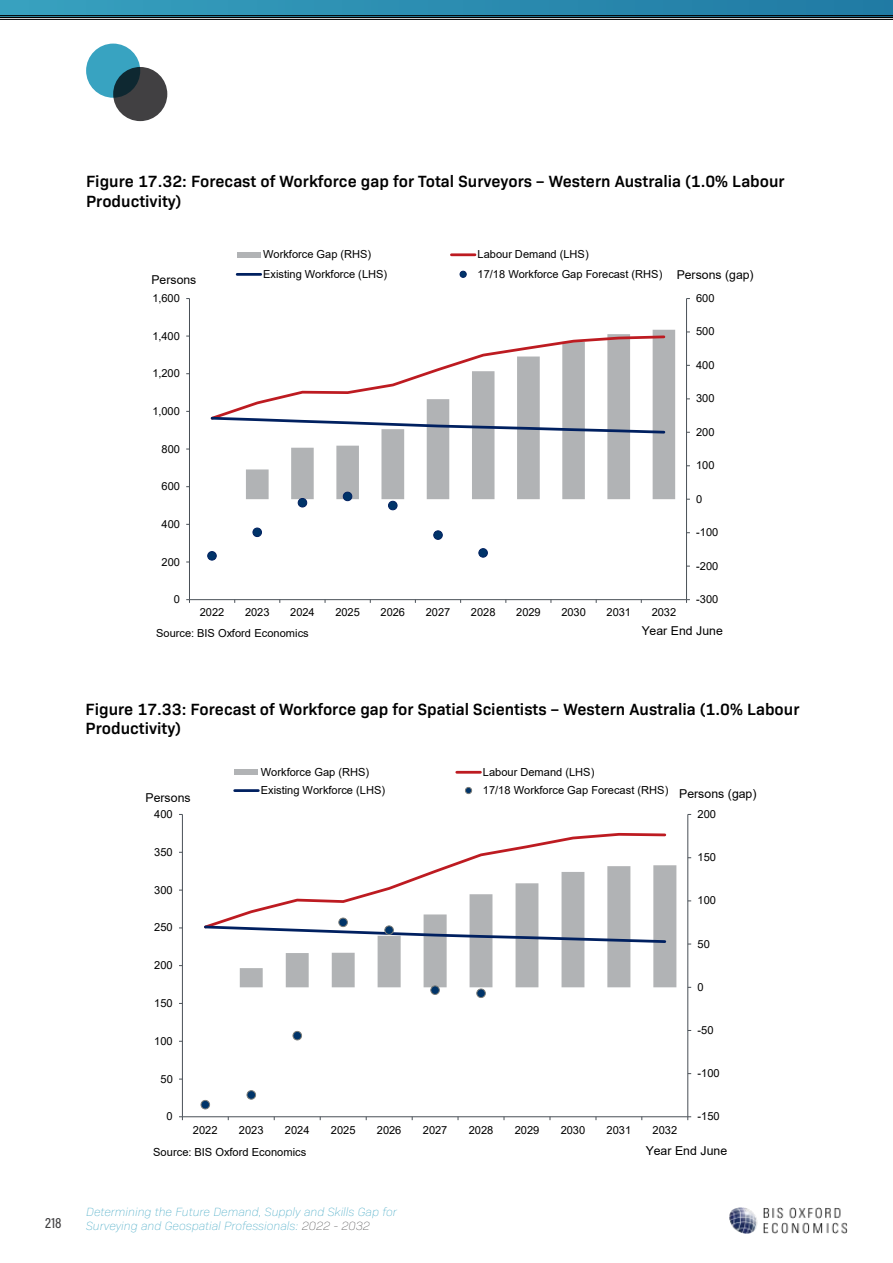
<style>
.page{position:relative;width:893px;height:1263px;background:#fff}
.page>*{position:absolute;margin:0;border:0;box-sizing:border-box;transform-origin:0 0}
.t1{font:600 16.5px/19.5px "Bio Sans";color:#000}
.t2{font:500 15px "Acumin Pro Cond";color:#414042}
.t3{font:12.3px "Arial";letter-spacing:-.005em;color:#000}
.t4{font:12.15px "Arial";color:#000}
.t5{font:italic 200 12px/14.4px "Bio Sans";color:#38a3c1}
.t6{font:11.1px "Arial";color:#000}
.s1{color:#414042}
</style>
<div class="page">
<svg style="left:0;top:0;width:893px;height:20px;background:#2d7a97"></svg>
<div style="left:86px;top:44px;width:54px;height:54px;background:#38a3c1;border-radius:50%"></div>
<svg style="left:113px;top:67px;width:54px;height:54px;background:#363b3f"></svg>
<img style="left:729px;top:1207px;width:118px;height:27px">
<svg style="left:246px;top:330px;width:429px;height:169px"></svg>
<hr style="left:686px;top:299px;width:1px;height:301px;background:#495057">
<hr style="left:189px;top:299px;width:1px;height:301px;background:#495057">
<hr style="left:189px;top:599px;width:497px;height:1px;background:#495057">
<svg style="left:210px;top:334px;width:457px;height:101px"></svg>
<div style="left:208px;top:552px;width:8px;height:8px;background:#003469;border-radius:50%"></div>
<div style="left:207px;top:551px;width:10px;height:9px;border:1px solid #002060;border-radius:50%"></div>
<div style="left:253px;top:528px;width:8px;height:9px;background:#003469;border-radius:50%"></div>
<div style="left:252px;top:528px;width:10px;height:9px;border:1px solid #002060;border-radius:50%"></div>
<div style="left:298px;top:498px;width:9px;height:9px;background:#003469;border-radius:50%"></div>
<div style="left:298px;top:498px;width:9px;height:9px;border:1px solid #002060;border-radius:50%"></div>
<div style="left:343px;top:492px;width:9px;height:9px;background:#003469;border-radius:50%"></div>
<div style="left:343px;top:492px;width:9px;height:9px;border:1px solid #002060;border-radius:50%"></div>
<div style="left:388px;top:501px;width:9px;height:9px;background:#003469;border-radius:50%"></div>
<div style="left:388px;top:501px;width:9px;height:9px;border:1px solid #002060;border-radius:50%"></div>
<div style="left:434px;top:531px;width:8px;height:8px;background:#003469;border-radius:50%"></div>
<div style="left:433px;top:530px;width:10px;height:10px;border:1px solid #002060;border-radius:50%"></div>
<div style="left:479px;top:549px;width:8px;height:8px;background:#003469;border-radius:50%"></div>
<div style="left:478px;top:548px;width:10px;height:10px;border:1px solid #002060;border-radius:50%"></div>
<div style="left:237px;top:252px;width:24px;height:5px;background:#b1b3b5"></div>
<hr style="left:451px;top:253px;width:24px;height:3px;background:#bd1b21">
<hr style="left:237px;top:273px;width:24px;height:3px;background:#002060">
<svg style="left:460px;top:271px;width:6px;height:6px"></svg>
<div style="left:460px;top:271px;width:7px;height:7px;border:1px solid #002060;border-radius:50%"></div>
<svg style="left:240px;top:865px;width:436px;height:122px"></svg>
<hr style="left:687px;top:814px;width:1px;height:303px;background:#495057">
<hr style="left:182px;top:814px;width:1px;height:303px;background:#495057">
<hr style="left:182px;top:1116px;width:506px;height:1px;background:#495057">
<svg style="left:179px;top:1116px;width:4px;height:4px"></svg>
<svg style="left:687px;top:1116px;width:4px;height:4px"></svg>
<svg style="left:210px;top:832px;width:458px;height:92px"></svg>
<svg style="left:204px;top:924px;width:464px;height:20px"></svg>
<div style="left:201px;top:1100px;width:9px;height:9px;background:#003469;border-radius:50%"></div>
<div style="left:201px;top:1100px;width:9px;height:9px;border:1px solid #7b7c77;border-radius:50%"></div>
<div style="left:247px;top:1091px;width:9px;height:8px;background:#003469;border-radius:50%"></div>
<div style="left:247px;top:1090px;width:9px;height:10px;border:1px solid #7b7c77;border-radius:50%"></div>
<div style="left:293px;top:1031px;width:9px;height:9px;background:#003469;border-radius:50%"></div>
<div style="left:293px;top:1031px;width:9px;height:9px;border:1px solid #7b7c77;border-radius:50%"></div>
<div style="left:339px;top:918px;width:8px;height:9px;background:#003469;border-radius:50%"></div>
<div style="left:338px;top:917px;width:10px;height:10px;border:1px solid #7b7c77;border-radius:50%"></div>
<div style="left:385px;top:926px;width:8px;height:8px;background:#003469;border-radius:50%"></div>
<div style="left:384px;top:925px;width:10px;height:10px;border:1px solid #7b7c77;border-radius:50%"></div>
<div style="left:431px;top:986px;width:8px;height:8px;background:#003469;border-radius:50%"></div>
<div style="left:430px;top:985px;width:10px;height:10px;border:1px solid #7b7c77;border-radius:50%"></div>
<div style="left:477px;top:989px;width:8px;height:8px;background:#003469;border-radius:50%"></div>
<div style="left:476px;top:988px;width:10px;height:10px;border:1px solid #7b7c77;border-radius:50%"></div>
<div style="left:235px;top:769px;width:23px;height:6px;background:#b1b3b5"></div>
<hr style="left:457px;top:771px;width:23px;height:3px;background:#bd1b21">
<hr style="left:235px;top:789px;width:23px;height:3px;background:#002060">
<div style="left:465px;top:787px;width:7px;height:7px;background:#003469;border-radius:50%"></div>
<div style="left:465px;top:787px;width:7px;height:7px;border:1px solid #7b7c77;border-radius:50%"></div>
<h1 class="t1" style="left:86px;top:171px;width:700px">Figure 17.32: Forecast of Workforce gap for Total Surveyors – Western Australia (1.0% Labour<br>Productivity)</h1>
<p class="t4" style="left:152px;top:271px;width:46px">Persons</p>
<p class="t6" style="left:152px;top:290px;width:29px">1,600</p>
<p class="t6" style="left:152px;top:328px;width:29px">1,400</p>
<p class="t6" style="left:152px;top:366px;width:29px">1,200</p>
<p class="t6" style="left:152px;top:403px;width:29px">1,000</p>
<p class="t6" style="left:162px;top:441px;width:20px">800</p>
<p class="t6" style="left:162px;top:479px;width:20px">600</p>
<p class="t6" style="left:162px;top:516px;width:20px">400</p>
<p class="t6" style="left:162px;top:554px;width:20px">200</p>
<p class="t6" style="left:174px;top:592px;width:8px">0</p>
<p class="t6" style="left:263px;top:247px;width:109px">Workforce Gap (RHS)</p>
<p class="t6" style="left:478px;top:247px;width:113px">Labour Demand (LHS)</p>
<p class="t6" style="left:263px;top:266px;width:126px">Existing Workforce (LHS)</p>
<p class="t6" style="left:478px;top:266px;width:186px">17/18 Workforce Gap Forecast (RHS)</p>
<p class="t4" style="left:677px;top:266px;width:78px">Persons (gap)</p>
<p class="t6" style="left:696px;top:290px;width:20px">600</p>
<p class="t6" style="left:696px;top:324px;width:20px">500</p>
<p class="t6" style="left:696px;top:357px;width:20px">400</p>
<p class="t6" style="left:696px;top:391px;width:20px">300</p>
<p class="t6" style="left:696px;top:424px;width:20px">200</p>
<p class="t6" style="left:696px;top:458px;width:20px">100</p>
<p class="t6" style="left:696px;top:491px;width:8px">0</p>
<p class="t6" style="left:696px;top:525px;width:24px">-100</p>
<p class="t6" style="left:696px;top:558px;width:24px">-200</p>
<p class="t6" style="left:696px;top:592px;width:24px">-300</p>
<p class="t6" style="left:200px;top:605px;width:26px">2022</p>
<p class="t6" style="left:245px;top:605px;width:26px">2023</p>
<p class="t6" style="left:290px;top:605px;width:26px">2024</p>
<p class="t6" style="left:335px;top:605px;width:26px">2025</p>
<p class="t6" style="left:381px;top:605px;width:26px">2026</p>
<p class="t6" style="left:426px;top:605px;width:26px">2027</p>
<p class="t6" style="left:471px;top:605px;width:26px">2028</p>
<p class="t6" style="left:516px;top:605px;width:26px">2029</p>
<p class="t6" style="left:561px;top:605px;width:26px">2030</p>
<p class="t6" style="left:607px;top:605px;width:26px">2031</p>
<p class="t6" style="left:652px;top:605px;width:26px">2032</p>
<p class="t6" style="left:156px;top:626px;width:154px">Source: BIS Oxford Economics</p>
<p class="t4" style="left:642px;top:623px;width:83px">Year End June</p>
<h1 class="t1" style="left:86px;top:698px;width:715px">Figure 17.33: Forecast of Workforce gap for Spatial Scientists – Western Australia (1.0% Labour<br>Productivity)</h1>
<p class="t3" style="left:146px;top:789px;width:47px">Persons</p>
<p class="t6" style="left:154px;top:806px;width:20px">400</p>
<p class="t6" style="left:154px;top:844px;width:20px">350</p>
<p class="t6" style="left:154px;top:882px;width:20px">300</p>
<p class="t6" style="left:154px;top:920px;width:20px">250</p>
<p class="t6" style="left:154px;top:958px;width:20px">200</p>
<p class="t6" style="left:154px;top:995px;width:20px">150</p>
<p class="t6" style="left:154px;top:1033px;width:20px">100</p>
<p class="t6" style="left:160px;top:1071px;width:14px">50</p>
<p class="t6" style="left:167px;top:1109px;width:8px">0</p>
<p class="t6" style="left:261px;top:764px;width:110px">Workforce Gap (RHS)</p>
<p class="t6" style="left:483px;top:764px;width:113px">Labour Demand (LHS)</p>
<p class="t6" style="left:261px;top:782px;width:126px">Existing Workforce (LHS)</p>
<p class="t6" style="left:483px;top:782px;width:187px">17/18 Workforce Gap Forecast (RHS)</p>
<p class="t3" style="left:679px;top:785px;width:79px">Persons (gap)</p>
<p class="t6" style="left:697px;top:806px;width:20px">200</p>
<p class="t6" style="left:697px;top:850px;width:20px">150</p>
<p class="t6" style="left:697px;top:893px;width:20px">100</p>
<p class="t6" style="left:697px;top:936px;width:14px">50</p>
<p class="t6" style="left:697px;top:979px;width:8px">0</p>
<p class="t6" style="left:697px;top:1022px;width:18px">-50</p>
<p class="t6" style="left:697px;top:1066px;width:24px">-100</p>
<p class="t6" style="left:697px;top:1109px;width:24px">-150</p>
<p class="t6" style="left:193px;top:1122px;width:26px">2022</p>
<p class="t6" style="left:239px;top:1122px;width:26px">2023</p>
<p class="t6" style="left:285px;top:1122px;width:26px">2024</p>
<p class="t6" style="left:331px;top:1122px;width:26px">2025</p>
<p class="t6" style="left:377px;top:1122px;width:26px">2026</p>
<p class="t6" style="left:423px;top:1122px;width:26px">2027</p>
<p class="t6" style="left:469px;top:1122px;width:26px">2028</p>
<p class="t6" style="left:515px;top:1122px;width:26px">2029</p>
<p class="t6" style="left:561px;top:1122px;width:26px">2030</p>
<p class="t6" style="left:607px;top:1122px;width:26px">2031</p>
<p class="t6" style="left:653px;top:1122px;width:26px">2032</p>
<p class="t3" style="left:646px;top:1142px;width:83px">Year End June</p>
<p class="t6" style="left:153px;top:1144px;width:155px">Source: BIS Oxford Economics</p>
<h2 class="t2" style="left:45px;top:1213px;width:18px">218</h2>
<p class="t5" style="left:86px;top:1203px;width:312px">Determining the Future Demand, Supply and Skills Gap for<br>Surveying and Geospatial Professionals: <span class="s1">2022 - 2032</span></p>
</div>
